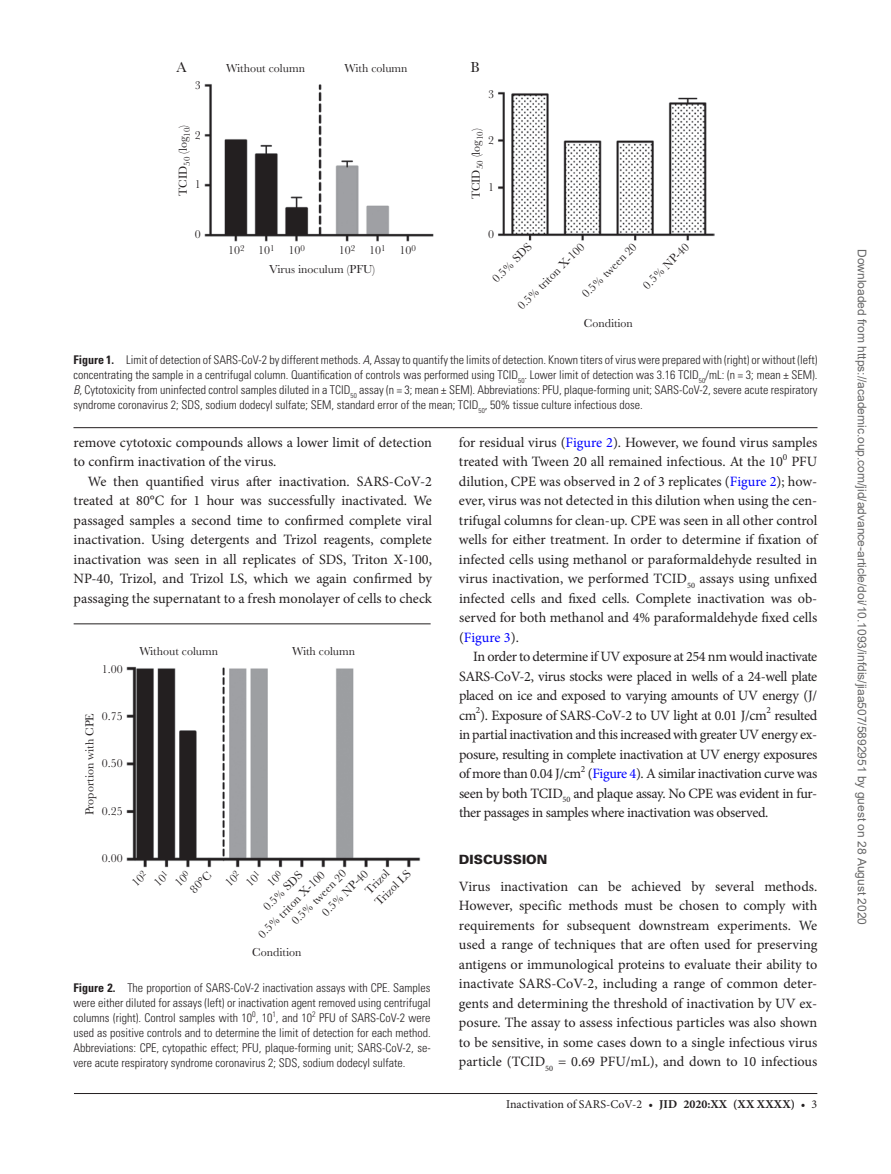
<style>
.page{position:relative;width:891px;height:1174px;background:#fff}
.page>*{position:absolute;margin:0;border:0;box-sizing:border-box;transform-origin:0 0}
.t1{font:15px "Baskerville MT Std";color:#231f20}
.t2{font:14.25px/19.5px "Minion Pro";letter-spacing:-.005em;color:#231f20;text-align:justify}
.t3{font:900 12.75px "Univers LT Std";color:#231f20}
.t4{font:300 condensed 12px/15px "Univers LT Std";color:#231f20;text-align:justify}
.t5{font:12px/19.2px "Baskerville MT Std";color:#231f20}
.t6{font:12px "Arial";color:#666}
.t7{font:12px "Minion Pro";color:#231f20}
.s1{font-weight:700}
.s2{font-style:italic}
.s3{color:#00f}
</style>
<div class="page">
<hr style="left:74px;top:1093px;width:743px;height:1px;background:#231f20">
<hr style="left:74px;top:427px;width:744px;height:1px;background:#231f20">
<img style="left:205px;top:84px;width:510px;height:157px">
<hr style="left:74px;top:623px;width:357px;height:1px;background:#231f20">
<img style="left:126px;top:666px;width:295px;height:202px">
<p class="t1" style="left:176px;top:58px;width:12px">A</p>
<p class="t5" style="left:226px;top:58px;width:80px">Without column</p>
<p class="t5" style="left:345px;top:58px;width:65px">With column</p>
<p class="t5" style="left:195px;top:76px;width:7px">3</p>
<p class="t5" style="left:173px;top:196px;width:73px;rotate:-90deg">TCID<sub>50</sub> (log<sub>10</sub>)</p>
<p class="t5" style="left:195px;top:125px;width:7px">2</p>
<p class="t5" style="left:195px;top:175px;width:7px">1</p>
<p class="t5" style="left:195px;top:224px;width:7px">0</p>
<p class="t1" style="left:470px;top:58px;width:11px">B</p>
<p class="t5" style="left:488px;top:84px;width:7px">3</p>
<p class="t5" style="left:466px;top:199px;width:73px;rotate:-90deg">TCID<sub>50</sub> (log<sub>10</sub>)</p>
<p class="t5" style="left:488px;top:131px;width:7px">2</p>
<p class="t5" style="left:488px;top:178px;width:7px">1</p>
<p class="t5" style="left:488px;top:224px;width:7px">0</p>
<p class="t5" style="left:339px;top:240px;width:78px">10<sup>2</sup> 10<sup>1</sup> 10<sup>0</sup></p>
<p class="t5" style="left:487px;top:274px;width:52px;rotate:-45deg">0.5% SDS</p>
<p class="t5" style="left:577px;top:289px;width:74px;rotate:-45deg">0.5% tween 20</p>
<p class="t5" style="left:638px;top:280px;width:62px;rotate:-45deg">0.5% NP-40</p>
<p class="t5" style="left:513px;top:301px;width:91px;rotate:-45deg">0.5% triton X-100</p>
<p class="t5" style="left:269px;top:240px;width:107px;text-indent:-41px">10<sup>2</sup> 10<sup>1</sup> 10<sup>0<br></sup>Virus inoculum (PFU)</p>
<p class="t5" style="left:584px;top:314px;width:51px">Condition</p>
<p class="t4" style="left:73px;top:353px;width:746px"><span class="s1">Figure 1.</span> Limit of detection of SARS-CoV-2 by different methods. <span class="s2">A</span>, Assay to quantify the limits of detection. Known titers of virus were prepared with (right) or without (left) concentrating the sample in a centrifugal column. Quantification of controls was performed using TCID<sub>50</sub>. Lower limit of detection was 3.16 TCID<sub>50</sub>/mL: (n = 3; mean ± SEM).<br><span class="s2">B</span>, Cytotoxicity from uninfected control samples diluted in a TCID<sub>50</sub> assay (n = 3; mean ± SEM). Abbreviations: PFU, plaque-forming unit; SARS-CoV-2, severe acute respiratory syndrome coronavirus 2; SDS, sodium dodecyl sulfate; SEM, standard error of the mean; TCID<sub>50</sub>, 50% tissue culture infectious dose.</p>
<p class="t2" style="left:74px;top:432px;width:360px">remove cytotoxic compounds allows a lower limit of detection to confirm inactivation of the virus.</p>
<p class="t2" style="left:74px;top:471px;width:360px;text-indent:14px">We then quantified virus after inactivation. SARS-CoV-2 treated at 80°C for 1 hour was successfully inactivated. We passaged samples a second time to confirmed complete viral inactivation. Using detergents and Trizol reagents, complete inactivation was seen in all replicates of SDS, Triton X-100, NP-40, Trizol, and Trizol LS, which we again confirmed by passaging the supernatant to a fresh monolayer of cells to check</p>
<p class="t5" style="left:102px;top:659px;width:22px">1.00</p>
<p class="t5" style="left:102px;top:706px;width:22px">0.75</p>
<p class="t5" style="left:102px;top:754px;width:22px">0.50</p>
<p class="t5" style="left:102px;top:801px;width:22px">0.25</p>
<p class="t5" style="left:80px;top:815px;width:104px;rotate:-90deg">Proportion with CPE</p>
<p class="t5" style="left:102px;top:849px;width:22px">0.00</p>
<p class="t5" style="left:139px;top:641px;width:80px">Without column</p>
<p class="t5" style="left:292px;top:641px;width:65px">With column</p>
<p class="t5" style="left:185px;top:884px;width:27px;rotate:-45deg">80°C</p>
<p class="t5" style="left:360px;top:885px;width:30px;rotate:-45deg">Trizol</p>
<p class="t5" style="left:370px;top:897px;width:47px;rotate:-45deg">Trizol LS</p>
<p class="t5" style="left:287px;top:916px;width:74px;rotate:-45deg">0.5% tween 20</p>
<p class="t5" style="left:317px;top:907px;width:62px;rotate:-45deg">0.5% NP-40</p>
<p class="t5" style="left:243px;top:919px;width:91px;line-height:15.8px;text-align:center;rotate:-45deg">0.5% SDS<br>0.5% triton X-100</p>
<p class="t5" style="left:252px;top:942px;width:51px">Condition</p>
<p class="t4" style="left:74px;top:981px;width:359px"><span class="s1">Figure 2.</span> The proportion of SARS-CoV-2 inactivation assays with CPE. Samples were either diluted for assays (left) or inactivation agent removed using centrifugal columns (right). Control samples with 10<sup>0</sup>, 10<sup>1</sup>, and 10<sup>2</sup> PFU of SARS-CoV-2 were used as positive controls and to determine the limit of detection for each method.<br>Abbreviations: CPE, cytopathic effect; PFU, plaque-forming unit; SARS-CoV-2, se&shy;vere acute respiratory syndrome coronavirus 2; SDS, sodium dodecyl sulfate.</p>
<p class="t2" style="left:459px;top:432px;width:360px">for residual virus (<span class="s3">Figure 2</span>). However, we found virus samples treated with Tween 20 all remained infectious. At the 10<sup>0</sup> PFU dilution, CPE was observed in 2 of 3 replicates (<span class="s3">Figure 2</span>); how&shy;ever, virus was not detected in this dilution when using the cen&shy;trifugal columns for clean-up. CPE was seen in all other control wells for either treatment. In order to determine if fixation of infected cells using methanol or paraformaldehyde resulted in virus inactivation, we performed TCID<sub>50</sub> assays using unfixed infected cells and fixed cells. Complete inactivation was ob&shy;served for both methanol and 4% paraformaldehyde fixed cells (<span class="s3">Figure 3</span>).</p>
<p class="t2" style="left:459px;top:647px;width:360px;text-indent:14px">In order to determine if UV exposure at 254 nm would inactivate SARS-CoV-2, virus stocks were placed in wells of a 24-well plate placed on ice and exposed to varying amounts of UV energy (J/ cm<sup>2</sup>). Exposure of SARS-CoV-2 to UV light at 0.01 J/cm<sup>2</sup> resulted in partial inactivation and this increased with greater UV energy ex&shy;posure, resulting in complete inactivation at UV energy exposures of more than 0.04 J/cm<sup>2</sup> (<span class="s3">Figure 4</span>). A similar inactivation curve was seen by both TCID<sub>50</sub> and plaque assay. No CPE was evident in fur&shy;ther passages in samples where inactivation was observed.</p>
<p class="t3" style="left:459px;top:851px;width:90px">DISCUSSION</p>
<p class="t2" style="left:459px;top:876px;width:360px">Virus inactivation can be achieved by several methods.<br>However, specific methods must be chosen to comply with requirements for subsequent downstream experiments. We used a range of techniques that are often used for preserving antigens or immunological proteins to evaluate their ability to inactivate SARS-CoV-2, including a range of common deter&shy;gents and determining the threshold of inactivation by UV ex&shy;posure. The assay to assess infectious particles was also shown to be sensitive, in some cases down to a single infectious virus particle (TCID<sub>50</sub> = 0.69 PFU/mL), and down to 10 infectious</p>
<p class="t7" style="left:506px;top:1096px;width:313px">Inactivation of SARS-CoV-2 • <span class="s1">jid 2020:XX (XX XXXX)</span> • 3</p>
<p class="t6" style="left:866px;top:249px;width:678px;rotate:90deg">Downloaded from https://academic.oup.com/jid/advance-article/doi/10.1093/infdis/jiaa507/5892951 by guest on 28 August 2020</p>
</div>
